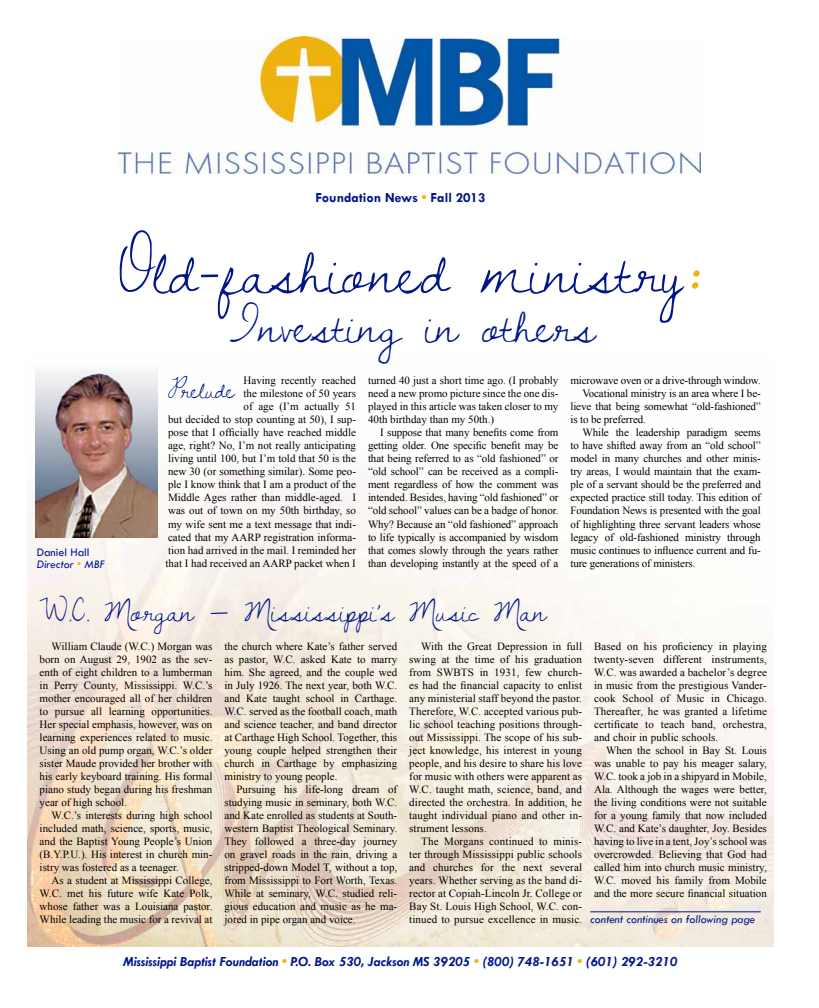
<style>
.page{position:relative;width:819px;height:1008px;background:#fff}
.page>*{position:absolute;margin:0;border:0;box-sizing:border-box;transform-origin:0 0}
.t1{font:63.3px "Dawningofa New Day";color:#001689}
.t2{font:63.3px "Dawningofa New Day";color:#eeb310}
.t3{font:48px "Dawningofa New Day";color:#001689}
.Subheads{font:29px "Dawningofa New Day";color:#001689}
.Subheads-2{font:24px "Dawningofa New Day";color:#001689}
.Subheads-3{font:italic 700 14px "Tw Cen";color:#001689}
.Subheads-4{font:700 14px "Tw Cen";color:#001689}
.Subheads-5{font:italic 12px "Tw Cen";color:#001689}
.Subheads-6{font:12px "Tw Cen";color:#001689}
.Subheads-7{font:11px/13px "Times New Roman";color:#000;text-align:justify}
.s1{color:#eeb310}
</style>
<div class="page">
<img style="left:27px;top:372px;width:747px;height:574px">
<img style="left:119px;top:36px;width:581px;height:137px">
<img style="left:36px;top:370px;width:121px;height:168px">
<hr style="left:590px;top:911px;width:171px;height:1px;background:#001689">
<p class="Subheads-4" style="left:316px;top:189px;width:171px">Foundation News <span class="s1">•</span> Fall 2013</p>
<p class="Subheads-6" style="left:37px;top:545px;width:54px">Daniel Hall</p>
<p class="Subheads-5" style="left:37px;top:557px;width:70px">Director <span class="s1">•</span> MBF</p>
<p class="t1" style="left:118px;top:234px;width:566px">Old-fashioned ministry</p>
<p class="t2" style="left:689px;top:230px;width:14px">•</p>
<p class="t2" style="left:688px;top:242px;width:14px">•</p>
<p class="t3" style="left:229px;top:297px;width:368px">Investing in others</p>
<p class="Subheads-2" style="left:168px;top:376px;width:68px">Prelude</p>
<p class="Subheads-7" style="left:166px;top:373px;width:192px;text-align:right">Having recently reached<br>the milestone of 50 years<br>of age (I’m actually 51<br>but decided to stop counting at 50), I sup&shy;pose that I officially have reached middle age, right? No, I’m not really anticipating living until 100, but I’m told that 50 is the new 30 (or something similar). Some peo&shy;ple I know think that I am a product of the Middle Ages rather than middle-aged. I was out of town on my 50th birthday, so my wife sent me a text message that indi&shy;cated that my AARP registration informa&shy;tion had arrived in the mail. I reminded her that I had received an AARP packet when I</p>
<p class="Subheads-7" style="left:368px;top:373px;width:192px">turned 40 just a short time ago. (I probably need a new promo picture since the one dis&shy;played in this article was taken closer to my 40th birthday than my 50th.)</p>
<p class="Subheads-7" style="left:368px;top:426px;width:192px;text-indent:12px">I suppose that many benefits come from getting older. One specific benefit may be that being referred to as “old fashioned” or “old school” can be received as a compli&shy;ment regardless of how the comment was intended. Besides, having “old fashioned” or “old school” values can be a badge of honor.<br>Why? Because an “old fashioned” approach to life typically is accompanied by wisdom that comes slowly through the years rather than developing instantly at the speed of a</p>
<p class="Subheads-7" style="left:570px;top:373px;width:192px">microwave oven or a drive-through window.</p>
<p class="Subheads-7" style="left:570px;top:386px;width:192px;text-indent:12px">Vocational ministry is an area where I be&shy;lieve that being somewhat “old-fashioned” is to be preferred.</p>
<p class="Subheads-7" style="left:570px;top:426px;width:192px;text-indent:12px">While the leadership paradigm seems to have shifted away from an “old school” model in many churches and other minis&shy;try areas, I would maintain that the exam&shy;ple of a servant should be the preferred and expected practice still today. This edition of Foundation News is presented with the goal of highlighting three servant leaders whose legacy of old-fashioned ministry through music continues to influence current and fu&shy;ture generations of ministers.</p>
<p class="Subheads" style="left:40px;top:595px;width:508px">W.C. Morgan — Mississippi’s Music Man</p>
<p class="Subheads-7" style="left:40px;top:639px;width:174px;text-indent:12px">William Claude (W.C.) Morgan was born on August 29, 1902 as the sev&shy;enth of eight children to a lumberman in Perry County, Mississippi. W.C.’s mother encouraged all of her children to pursue all learning opportunities.<br>Her special emphasis, however, was on learning experiences related to music.<br>Using an old pump organ, W.C.’s older sister Maude provided her brother with his early keyboard training. His formal piano study began during his freshman year of high school.</p>
<p class="Subheads-7" style="left:40px;top:808px;width:174px;text-indent:12px">W.C.’s interests during high school included math, science, sports, music, and the Baptist Young People’s Union (B.Y.P.U.). His interest in church min&shy;istry was fostered as a teenager.</p>
<p class="Subheads-7" style="left:40px;top:873px;width:174px;text-indent:12px">As a student at Mississippi College, W.C. met his future wife Kate Polk, whose father was a Louisiana pastor.<br>While leading the music for a revival at</p>
<p class="Subheads-7" style="left:224px;top:639px;width:174px">the church where Kate’s father served as pastor, W.C. asked Kate to marry him. She agreed, and the couple wed in July 1926. The next year, both W.C. and Kate taught school in Carthage.<br>W.C. served as the football coach, math and science teacher, and band director at Carthage High School. Together, this young couple helped strengthen their church in Carthage by emphasizing ministry to young people.</p>
<p class="Subheads-7" style="left:224px;top:782px;width:174px;text-indent:12px">Pursuing his life-long dream of studying music in seminary, both W.C. and Kate enrolled as students at South&shy;western Baptist Theological Seminary.<br>They followed a three-day journey on gravel roads in the rain, driving a stripped-down Model T, without a top, from Mississippi to Fort Worth, Texas.<br>While at seminary, W.C. studied reli&shy;gious education and music as he ma&shy;jored in pipe organ and voice.</p>
<p class="Subheads-7" style="left:409px;top:639px;width:174px;text-indent:12px">With the Great Depression in full swing at the time of his graduation from SWBTS in 1931, few church&shy;es had the financial capacity to enlist any ministerial staff beyond the pastor.<br>Therefore, W.C. accepted various pub&shy;lic school teaching positions through&shy;out Mississippi. The scope of his sub&shy;ject knowledge, his interest in young people, and his desire to share his love for music with others were apparent as W.C. taught math, science, band, and directed the orchestra. In addition, he taught individual piano and other in&shy;strument lessons.</p>
<p class="Subheads-7" style="left:409px;top:834px;width:174px;text-indent:12px">The Morgans continued to minis&shy;ter through Mississippi public schools and churches for the next several years. Whether serving as the band di&shy;rector at Copiah-Lincoln Jr. College or Bay St. Louis High School, W.C. con&shy;tinued to pursue excellence in music.</p>
<p class="Subheads-7" style="left:594px;top:639px;width:174px">Based on his proficiency in playing twenty-seven different instruments, W.C. was awarded a bachelor’s degree in music from the prestigious Vander&shy;cook School of Music in Chicago.<br>Thereafter, he was granted a lifetime certificate to teach band, orchestra, and choir in public schools.</p>
<p class="Subheads-7" style="left:594px;top:743px;width:174px;text-indent:12px">When the school in Bay St. Louis was unable to pay his meager salary, W.C. took a job in a shipyard in Mobile, Ala. Although the wages were better, the living conditions were not suitable for a young family that now included W.C. and Kate’s daughter, Joy. Besides having to live in a tent, Joy’s school was overcrowded. Believing that God had called him into church music ministry, W.C. moved his family from Mobile and the more secure financial situation</p>
<p class="Subheads-5" style="left:590px;top:912px;width:166px">content continues on following page</p>
<p class="Subheads-3" style="left:124px;top:953px;width:555px">Mississippi Baptist Foundation <span class="s1">•</span> P.O. Box 530, Jackson MS 39205 <span class="s1">•</span> (800) 748-1651 <span class="s1">•</span> (601) 292-3210</p>
</div>
